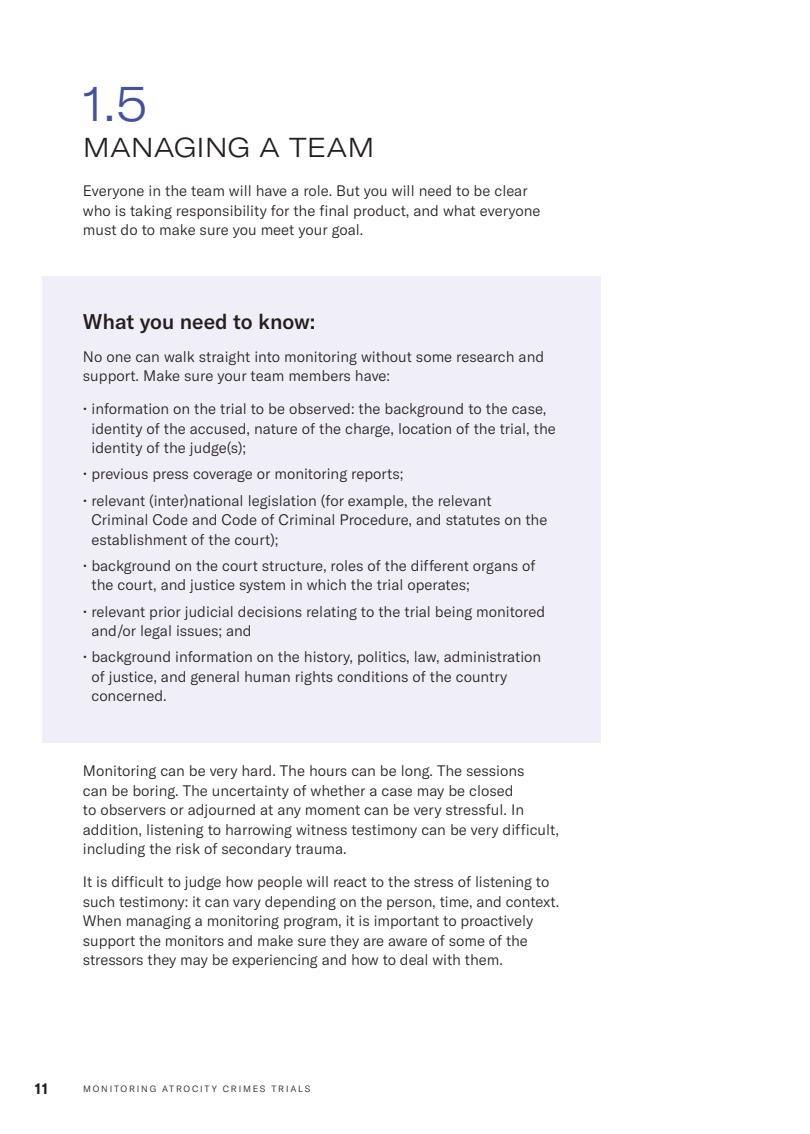
<style>
.page{position:relative;width:810px;height:1134px;background:#fff}
.page>*{position:absolute;margin:0;border:0;box-sizing:border-box;transform-origin:0 0}
.t1{font:300 expanded 48px "GT America";color:#4252a0}
.t2{font:300 expanded 27px "GT America";color:#231f20}
.t3{font:500 21px "GT America";color:#231f20}
.t4{font:300 15px/19.5px "GT America";color:#231f20}
.t5{font:700 condensed 15px "GT America";color:#231f20}
.t6{font:300 9px "GT America";letter-spacing:.2em;color:#231f20}
</style>
<div class="page">
<div style="left:42px;top:276px;width:558px;height:467px;background:#f0eff8"></div>
<h1 class="t1" style="left:83px;top:76px;width:66px">1.5</h1>
<h2 class="t2" style="left:83px;top:131px;width:293px">MANAGING A TEAM</h2>
<p class="t4" style="left:83px;top:181px;width:459px">Everyone in the team will have a role. But you will need to be clear who is taking responsibility for the final product, and what everyone must do to make sure you meet your goal.</p>
<h3 class="t3" style="left:83px;top:308px;width:234px">What you need to know:</h3>
<p class="t4" style="left:83px;top:347px;width:463px">No one can walk straight into monitoring without some research and support. Make sure your team members have:</p>
<p class="t4" style="left:91px;top:399px;width:466px;text-indent:-9px">• information on the trial to be observed: the background to the case, identity of the accused, nature of the charge, location of the trial, the identity of the judge(s);</p>
<p class="t4" style="left:83px;top:464px;width:322px">• previous press coverage or monitoring reports;</p>
<p class="t4" style="left:91px;top:491px;width:458px;text-indent:-9px">• relevant (inter)national legislation (for example, the relevant<br>Criminal Code and Code of Criminal Procedure, and statutes on the establishment of the court);</p>
<p class="t4" style="left:91px;top:556px;width:446px;text-indent:-9px">• background on the court structure, roles of the different organs of the court, and justice system in which the trial operates;</p>
<p class="t4" style="left:91px;top:602px;width:455px;text-indent:-9px">• relevant prior judicial decisions relating to the trial being monitored and/or legal issues; and</p>
<p class="t4" style="left:91px;top:647px;width:451px;text-indent:-9px">• background information on the history, politics, law, administration of justice, and general human rights conditions of the country concerned.</p>
<p class="t4" style="left:83px;top:761px;width:478px">Monitoring can be very hard. The hours can be long. The sessions<br>can be boring. The uncertainty of whether a case may be closed<br>to observers or adjourned at any moment can be very stressful. In addition, listening to harrowing witness testimony can be very difficult, including the risk of secondary trauma.</p>
<p class="t4" style="left:83px;top:872px;width:478px">It is difficult to judge how people will react to the stress of listening to such testimony: it can vary depending on the person, time, and context.<br>When managing a monitoring program, it is important to proactively support the monitors and make sure they are aware of some of the stressors they may be experiencing and how to deal with them.</p>
<p class="t5" style="left:35px;top:1079px;width:14px">11</p>
<p class="t6" style="left:83px;top:1084px;width:229px">MONITORING ATROCITY CRIMES TRIALS</p>
</div>
